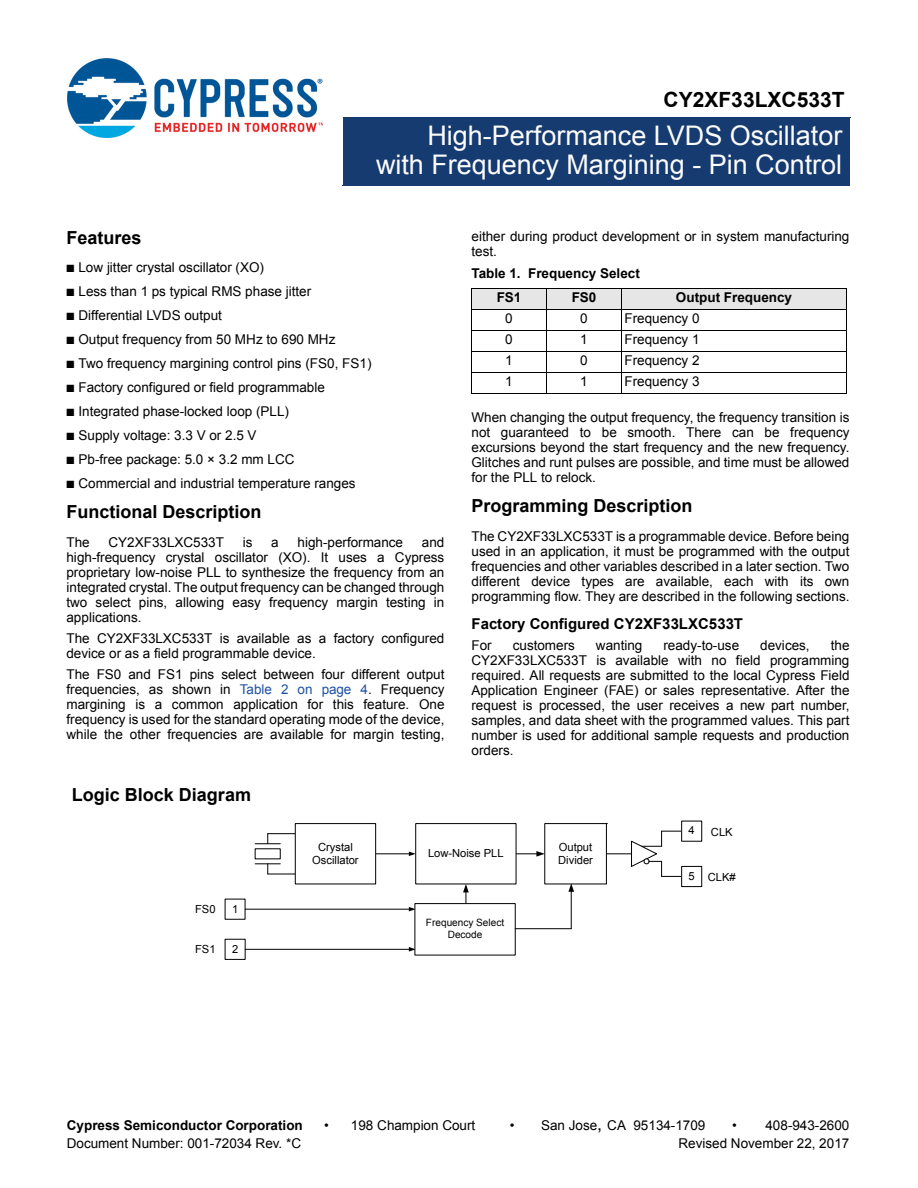
<style>
.page{position:relative;width:918px;height:1188px;background:#fff}
.page>*{position:absolute;margin:0;border:0;box-sizing:border-box;transform-origin:0 0}
.t1{font:27px/28.5px "Arial";color:#fcfcfc;text-align:right}
.t2{font:700 21px "Arial";color:#000}
.t3{font:700 18px "Arial";color:#000}
.t4{font:700 15px "Arial";letter-spacing:.005em;color:#000}
.t5{font:13.5px/15px "Arial";color:#000;text-align:justify}
.t6{font:700 13.5px/24px "Arial";color:#000}
.t7{font:11.25px/13.4px "Arial";color:#000}
.t8{font:10.05px/12px "Arial";color:#000;text-align:center}
.s1{color:#1f52a1}
.s2{font-size:18px}
</style>
<div class="page">
<img style="left:68px;top:58px;width:255px;height:80px">
<div style="left:343px;top:117px;width:507px;height:69px;background:#163b71"></div>
<hr style="left:850px;top:117px;width:1px;height:69px;background:#163b71">
<div style="left:472px;top:289px;width:75px;height:21px;background:#e6e6e6"></div>
<div style="left:547px;top:289px;width:75px;height:21px;background:#e6e6e6"></div>
<div style="left:622px;top:289px;width:225px;height:21px;background:#e6e6e6"></div>
<hr style="left:471px;top:289px;width:1px;height:104px;background:#000">
<hr style="left:546px;top:288px;width:1px;height:106px;background:#000">
<hr style="left:621px;top:288px;width:1px;height:106px;background:#000">
<hr style="left:846px;top:289px;width:1px;height:104px;background:#000">
<hr style="left:471px;top:288px;width:376px;height:1px;background:#000">
<hr style="left:471px;top:309px;width:376px;height:1px;background:#000">
<hr style="left:471px;top:330px;width:376px;height:1px;background:#000">
<hr style="left:471px;top:351px;width:376px;height:1px;background:#000">
<hr style="left:471px;top:372px;width:376px;height:1px;background:#000">
<hr style="left:471px;top:393px;width:376px;height:1px;background:#000">
<hr style="left:376px;top:854px;width:33px;height:1px;background:#000">
<svg style="left:409px;top:852px;width:6px;height:4px"></svg>
<div style="left:544px;top:823px;width:63px;height:61px;border:1px solid #000"></div>
<svg style="left:516px;top:851px;width:29px;height:6px"></svg>
<svg style="left:463px;top:884px;width:6px;height:19px"></svg>
<hr style="left:268px;top:833px;width:32px;height:1px;background:#000">
<hr style="left:268px;top:874px;width:32px;height:1px;background:#000">
<svg style="left:255px;top:834px;width:25px;height:10px"></svg>
<svg style="left:255px;top:863px;width:25px;height:11px"></svg>
<div style="left:295px;top:824px;width:81px;height:60px;background:#fff"></div>
<div style="left:295px;top:823px;width:81px;height:61px;border:1px solid #000"></div>
<hr style="left:245px;top:909px;width:164px;height:1px;background:#000">
<svg style="left:409px;top:907px;width:6px;height:4px"></svg>
<div style="left:415px;top:823px;width:101px;height:61px;border:1px solid #000"></div>
<div style="left:681px;top:821px;width:21px;height:21px;border:1px solid #000"></div>
<div style="left:681px;top:866px;width:21px;height:21px;border:1px solid #000"></div>
<svg style="left:606px;top:831px;width:76px;height:46px"></svg>
<hr style="left:245px;top:949px;width:164px;height:1px;background:#000">
<svg style="left:409px;top:947px;width:6px;height:5px"></svg>
<div style="left:415px;top:903px;width:101px;height:52px;border:1px solid #000"></div>
<hr style="left:571px;top:891px;width:1px;height:38px;background:#000">
<svg style="left:568px;top:883px;width:6px;height:9px"></svg>
<hr style="left:515px;top:928px;width:56px;height:1px;background:#000">
<h2 class="t2" style="left:664px;top:88px;width:182px">CY2XF33LXC533T</h2>
<h1 class="t1" style="left:376px;top:122px;width:468px">High-Performance LVDS Oscillator with Frequency Margining - Pin Control</h1>
<h3 class="t3" style="left:67px;top:227px;width:76px">Features</h3>
<p class="t5" style="left:67px;top:260px;width:199px">■ Low jitter crystal oscillator (XO)</p>
<p class="t5" style="left:67px;top:284px;width:246px">■ Less than 1 ps typical RMS phase jitter</p>
<p class="t5" style="left:67px;top:308px;width:157px">■ Differential LVDS output</p>
<p class="t5" style="left:67px;top:332px;width:270px">■ Output frequency from 50 MHz to 690 MHz</p>
<p class="t5" style="left:67px;top:356px;width:306px">■ Two frequency margining control pins (FS0, FS1)</p>
<p class="t5" style="left:67px;top:380px;width:260px">■ Factory configured or field programmable</p>
<p class="t5" style="left:67px;top:404px;width:224px">■ Integrated phase-locked loop (PLL)</p>
<p class="t5" style="left:67px;top:428px;width:192px">■ Supply voltage: 3.3 V or 2.5 V</p>
<p class="t5" style="left:67px;top:452px;width:230px">■ Pb-free package: 5.0 × 3.2 mm LCC</p>
<p class="t5" style="left:67px;top:476px;width:291px">■ Commercial and industrial temperature ranges</p>
<h3 class="t3" style="left:67px;top:502px;width:196px">Functional Description</h3>
<p class="t5" style="left:67px;top:535px;width:25px">The</p>
<p class="t5" style="left:109px;top:535px;width:117px">CY2XF33LXC533T</p>
<p class="t5" style="left:243px;top:535px;width:11px">is</p>
<p class="t5" style="left:271px;top:535px;width:9px">a</p>
<p class="t5" style="left:298px;top:535px;width:107px">high-performance</p>
<p class="t5" style="left:67px;top:535px;width:379px;text-indent:355px">and high-frequency crystal oscillator (XO). It uses a Cypress proprietary low-noise PLL to synthesize the frequency from an integrated crystal. The output frequency can be changed through two select pins, allowing easy frequency margin testing in applications.</p>
<p class="t5" style="left:67px;top:631px;width:379px">The CY2XF33LXC533T is available as a factory configured device or as a field programmable device.</p>
<p class="t5" style="left:67px;top:667px;width:380px">The FS0 and FS1 pins select between four different output frequencies, as shown in <span class="s1">Table 2 on page 4</span>. Frequency margining is a common application for this feature. One frequency is used for the standard operating mode of the device, while the other frequencies are available for margin testing,</p>
<h3 class="t3" style="left:72px;top:785px;width:181px">Logic Block Diagram</h3>
<p class="t5" style="left:472px;top:229px;width:379px">either during product development or in system manufacturing test.</p>
<p class="t6" style="left:497px;top:262px;width:145px;text-indent:-25px">Table 1. Frequency Select<br>FS1</p>
<p class="t6" style="left:572px;top:286px;width:26px">FS0</p>
<p class="t6" style="left:676px;top:286px;width:118px">Output Frequency</p>
<p class="t5" style="left:505px;top:311px;width:9px">0</p>
<p class="t5" style="left:580px;top:311px;width:9px">0</p>
<p class="t5" style="left:625px;top:311px;width:77px">Frequency 0</p>
<p class="t5" style="left:505px;top:332px;width:9px">0</p>
<p class="t5" style="left:580px;top:332px;width:9px">1</p>
<p class="t5" style="left:625px;top:332px;width:77px">Frequency 1</p>
<p class="t5" style="left:505px;top:353px;width:9px">1</p>
<p class="t5" style="left:580px;top:353px;width:9px">0</p>
<p class="t5" style="left:625px;top:353px;width:77px">Frequency 2</p>
<p class="t5" style="left:505px;top:374px;width:9px">1</p>
<p class="t5" style="left:580px;top:374px;width:9px">1</p>
<p class="t5" style="left:625px;top:374px;width:77px">Frequency 3</p>
<p class="t5" style="left:472px;top:410px;width:380px">When changing the output frequency, the frequency transition is not guaranteed to be smooth. There can be frequency excursions beyond the start frequency and the new frequency.<br>Glitches and runt pulses are possible, and time must be allowed for the PLL to relock.</p>
<h3 class="t3" style="left:472px;top:496px;width:222px">Programming Description</h3>
<p class="t5" style="left:472px;top:529px;width:379px">The CY2XF33LXC533T is a programmable device. Before being used in an application, it must be programmed with the output frequencies and other variables described in a later section. Two different device types are available, each with its own programming flow. They are described in the following sections.</p>
<p class="t4" style="left:472px;top:615px;width:273px">Factory Configured CY2XF33LXC533T</p>
<p class="t5" style="left:472px;top:638px;width:22px">For</p>
<p class="t5" style="left:513px;top:638px;width:64px">customers</p>
<p class="t5" style="left:596px;top:638px;width:48px">wanting</p>
<p class="t5" style="left:664px;top:638px;width:77px">ready-to-use</p>
<p class="t5" style="left:760px;top:638px;width:51px">devices,</p>
<p class="t5" style="left:472px;top:638px;width:380px;text-indent:359px">the CY2XF33LXC533T is available with no field programming required. All requests are submitted to the local Cypress Field Application Engineer (FAE) or sales representative. After the request is processed, the user receives a new part number, samples, and data sheet with the programmed values. This part number is used for additional sample requests and production orders.</p>
<p class="t7" style="left:195px;top:902px;width:22px">FS0</p>
<p class="t7" style="left:232px;top:902px;width:8px">1</p>
<p class="t7" style="left:195px;top:942px;width:22px">FS1</p>
<p class="t7" style="left:232px;top:942px;width:8px">2</p>
<p class="t7" style="left:312px;top:840px;width:48px;text-align:center">Crystal<br>Oscillator</p>
<p class="t7" style="left:428px;top:847px;width:77px">Low-Noise PLL</p>
<p class="t8" style="left:426px;top:917px;width:80px">Frequency Select<br>Decode</p>
<p class="t7" style="left:558px;top:840px;width:36px">Output<br>Divider</p>
<p class="t7" style="left:689px;top:824px;width:8px">4</p>
<p class="t7" style="left:711px;top:825px;width:23px">CLK</p>
<p class="t7" style="left:689px;top:871px;width:49px">5 CLK#</p>
<p class="t6" style="left:67px;top:1113px;width:237px">Cypress Semiconductor Corporation</p>
<p class="t5" style="left:324px;top:1118px;width:153px">• 198 Champion Court</p>
<p class="t5" style="left:510px;top:1118px;width:197px">• San Jose<span class="s2">,</span> CA 95134-1709</p>
<p class="t5" style="left:732px;top:1118px;width:119px">• 408-943-2600</p>
<p class="t5" style="left:67px;top:1136px;width:236px">Document Number: 001-72034 Rev. *C</p>
<p class="t5" style="left:679px;top:1136px;width:172px">Revised November 22, 2017</p>
</div>
